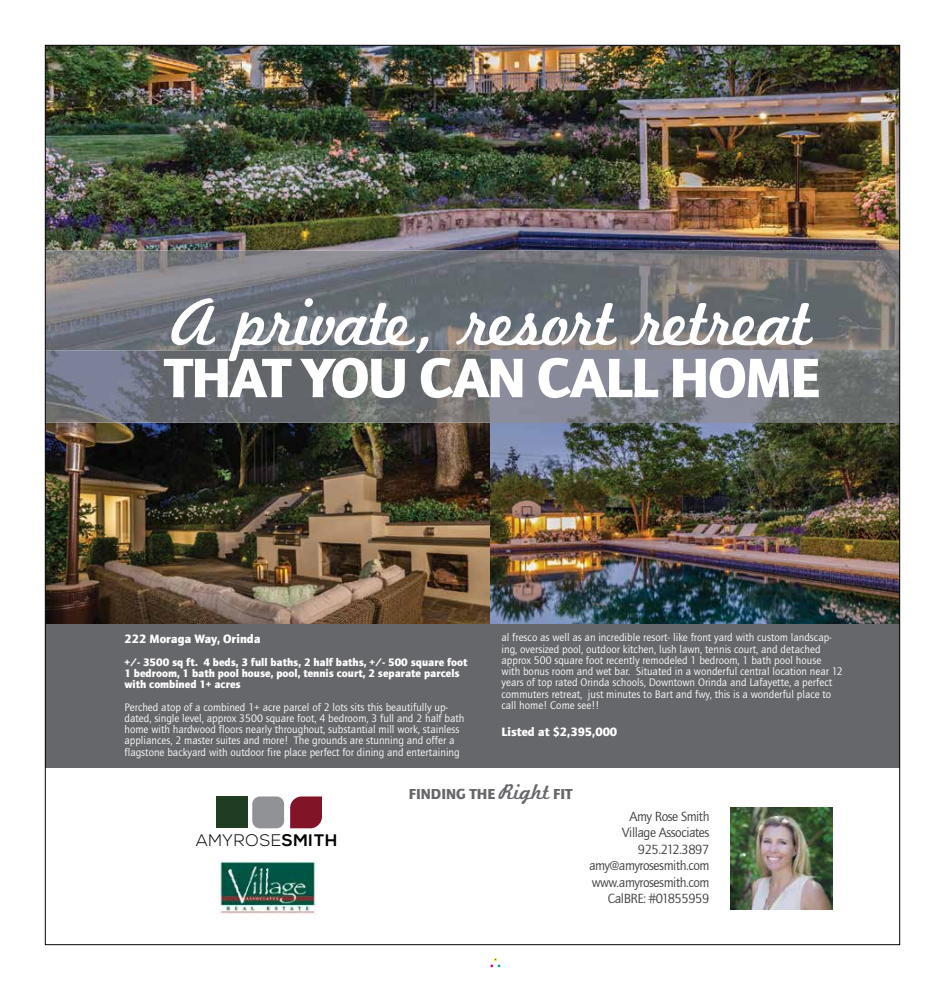
<style>
.page{position:relative;width:945px;height:990px;background:#fff}
.page>*{position:absolute;margin:0;border:0;box-sizing:border-box;transform-origin:0 0}
.t1{font:70px "Marketing Script";letter-spacing:-.03em;color:#fff}
.t2{font:57.5px "Quay Sans ITCTT Black";letter-spacing:-.03em;color:#fff}
.t3{font:300 16.62px "Nexa";letter-spacing:.04em;color:#010101}
.t4{font:15px "Quay Sans ITCTT Black";color:#66676a}
.t5{font:13.75px/16.5px "Quay Sans ITCTT Book";letter-spacing:-.03em;color:#3c3c3d;text-align:right}
.t6{font:12.5px "Quay Sans ITCTT Black";color:#fff}
.t7{font:11.25px/11.2px "Quay Sans ITCTT Book";color:#fff}
.t8{font:11.25px/11.2px "Quay Sans ITCTT Black";color:#fff}
.s1{font-weight:700}
.s2{font-family:"Marketing Script";font-size:22.5px}
</style>
<div class="page">
<div style="left:490px;top:958px;width:11px;height:10px;border:1px solid #fff"></div>
<img style="left:47px;top:47px;width:851px;height:204px">
<img style="left:47px;top:423px;width:444px;height:201px">
<img style="left:491px;top:423px;width:407px;height:201px">
<img style="left:47px;top:251px;width:851px;height:172px">
<div style="left:45px;top:624px;width:855px;height:144px;background:#66676a"></div>
<div style="left:217px;top:796px;width:31px;height:32px;background:#203d24"></div>
<div style="left:252px;top:796px;width:32px;height:32px;background:#909295;border-radius:8px"></div>
<svg style="left:290px;top:796px;width:32px;height:32px"></svg>
<img style="left:219px;top:861px;width:97px;height:54px">
<img style="left:730px;top:808px;width:102px;height:102px">
<h1 class="t1" style="left:172px;top:280px;width:641px">A private, resort retreat</h1>
<h2 class="t2" style="left:164px;top:344px;width:657px">THAT YOU CAN CALL HOME</h2>
<p class="t6" style="left:124px;top:631px;width:138px">222 Moraga Way, Orinda</p>
<p class="t8" style="left:124px;top:656px;width:345px">+/- 3500 sq ft. 4 beds, 3 full baths, 2 half baths, +/- 500 square foot<br>1 bedroom, 1 bath pool house, pool, tennis court, 2 separate parcels with combined 1+ acres</p>
<p class="t7" style="left:124px;top:701px;width:342px">Perched atop of a combined 1+ acre parcel of 2 lots sits this beautifully up&shy;dated, single level, approx 3500 square foot, 4 bedroom, 3 full and 2 half bath home with hardwood floors nearly throughout, substantial mill work, stainless appliances, 2 master suites and more! The grounds are stunning and offer a flagstone backyard with outdoor fire place perfect for dining and entertaining</p>
<p class="t7" style="left:502px;top:632px;width:343px">al fresco as well as an incredible resort- like front yard with custom landscap&shy;ing, oversized pool, outdoor kitchen, lush lawn, tennis court, and detached approx 500 square foot recently remodeled 1 bedroom, 1 bath pool house with bonus room and wet bar. Situated in a wonderful central location near 12 years of top rated Orinda schools, Downtown Orinda and Lafayette, a perfect commuters retreat, just minutes to Bart and fwy, this is a wonderful place to call home! Come see!!</p>
<p class="t6" style="left:502px;top:725px;width:117px">Listed at $2,395,000</p>
<h3 class="t3" style="left:196px;top:831px;width:143px">AMYROSE<span class="s1">SMITH</span></h3>
<h3 class="t4" style="left:409px;top:785px;width:165px">FINDING THE <span class="s2">Right</span> FIT</h3>
<p class="t5" style="left:589px;top:808px;width:122px">Amy Rose Smith<br>Village Associates<br>925.212.3897 amy@amyrosesmith.com www.amyrosesmith.com<br>CalBRE: #01855959</p>
</div>
